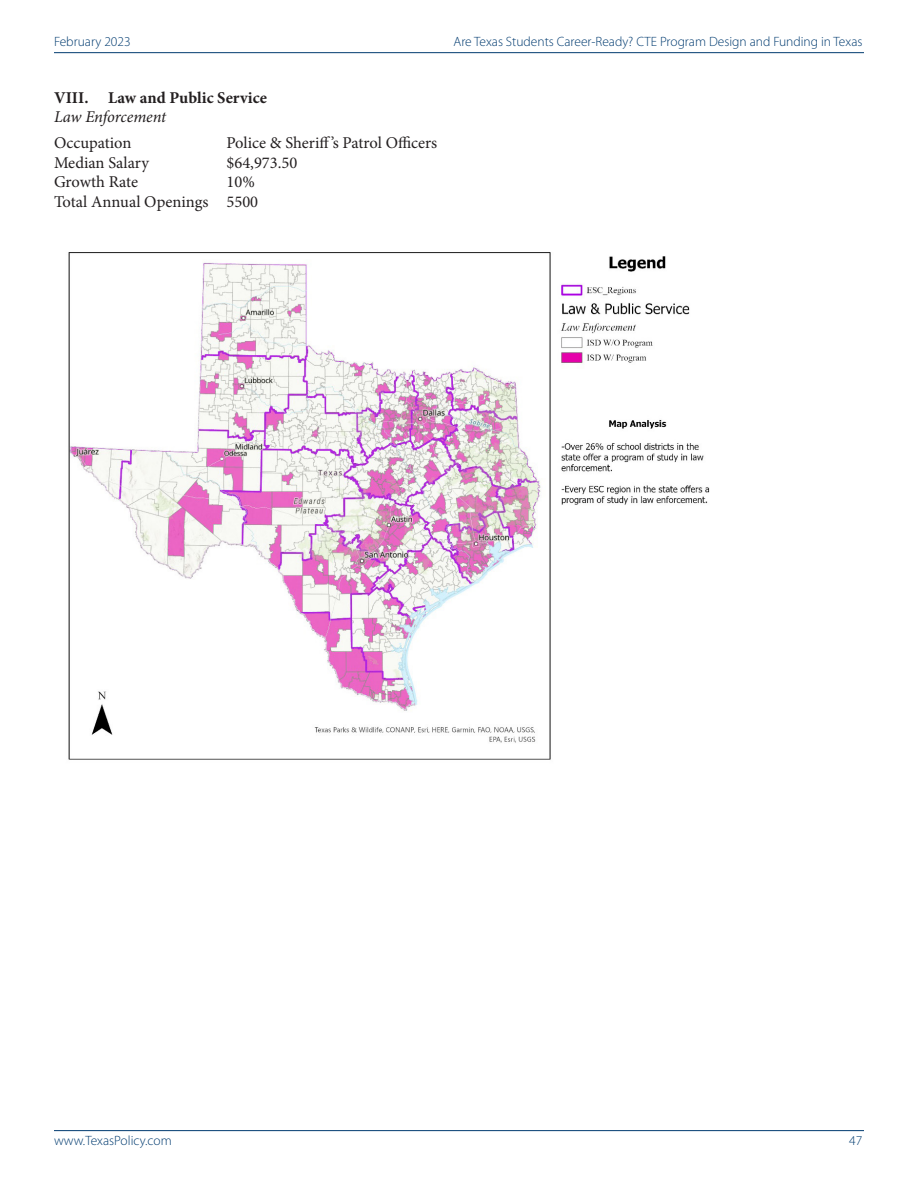
<style>
.page{position:relative;width:918px;height:1188px;background:#fff}
.page>*{position:absolute;margin:0;border:0;box-sizing:border-box;transform-origin:0 0}
.Copy{font:16.5px "Minion Pro";color:#231f20}
.Copy-2{font:700 16.5px "Minion Pro";color:#231f20}
.Copy-3{font:italic 16.5px "Minion Pro";letter-spacing:-.01em;color:#231f20}
.t1{font:300 13.5px "Myriad Pro";color:#003b70}
</style>
<div class="page">
<hr style="left:54px;top:1130px;width:810px;height:1px;background:#003b70">
<hr style="left:54px;top:52px;width:810px;height:1px;background:#003b70">
<img style="left:68px;top:252px;width:642px;height:508px">
<p class="t1" style="left:54px;top:33px;width:78px">February 2023</p>
<p class="t1" style="left:453px;top:33px;width:411px">Are Texas Students Career-Ready? CTE Program Design and Funding in Texas</p>
<p class="Copy-2" style="left:54px;top:86px;width:215px">VIII. Law and Public Service</p>
<p class="Copy-3" style="left:54px;top:106px;width:114px">Law Enforcement</p>
<p class="Copy" style="left:54px;top:132px;width:79px">Occupation</p>
<p class="Copy" style="left:227px;top:132px;width:212px">Police &amp; Sheriff’s Patrol Officers</p>
<p class="Copy" style="left:54px;top:152px;width:97px">Median Salary</p>
<p class="Copy" style="left:227px;top:152px;width:72px">$64,973.50</p>
<p class="Copy" style="left:54px;top:171px;width:86px">Growth Rate</p>
<p class="Copy" style="left:227px;top:171px;width:30px">10%</p>
<p class="Copy" style="left:54px;top:191px;width:206px">Total Annual Openings 5500</p>
<p class="t1" style="left:54px;top:1132px;width:119px">www.TexasPolicy.com</p>
<p class="t1" style="left:849px;top:1132px;width:15px">47</p>
</div>
